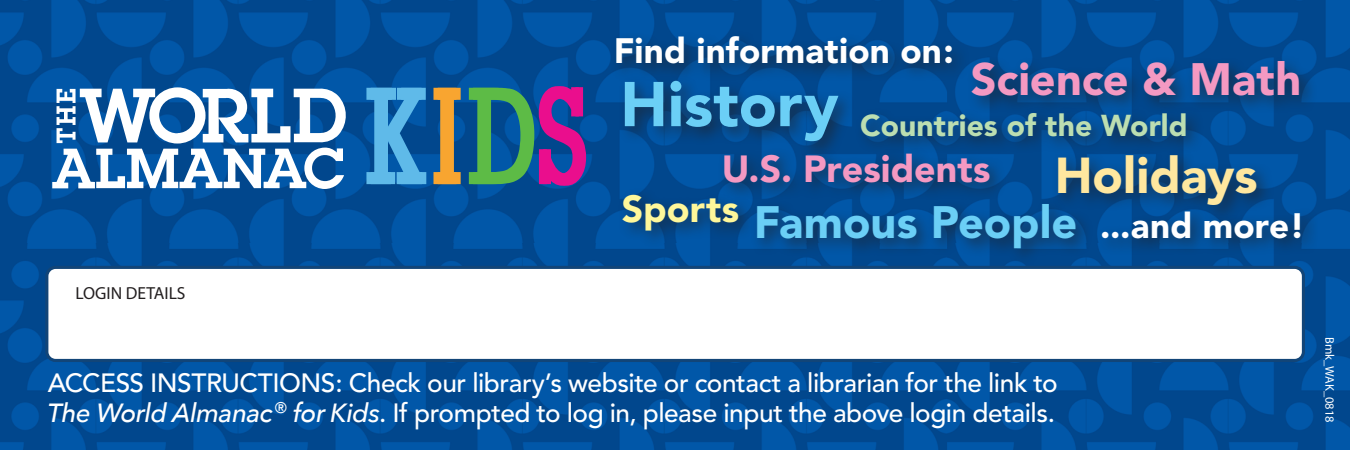
<style>
.page{position:relative;width:1350px;height:450px;background:#fff}
.page>*{position:absolute;margin:0;border:0;box-sizing:border-box;transform-origin:0 0}
.t1{font:142px "Rockwell";color:#5fbae9;scale:.65 1}
.Bullets{font:900 62.5px "Avenir";color:#6bcff6}
.Bullets-2{font:900 50px "Avenir";letter-spacing:-.005em;color:#ffe79f}
.Bullets-3{font:900 45px "Avenir";color:#f499c2}
.Bullets-4{font:900 45px "Avenir";color:#6bcff6}
.Bullets-5{font:900 37.5px "Avenir";color:#f499c2}
.Bullets-6{font:900 37.5px "Avenir";letter-spacing:.005em;color:#fff79a}
.Bullets-7{font:900 35px "Avenir";letter-spacing:.005em;color:#fff}
.Bullets-8{font:900 30px "Avenir";color:#bcdeb1}
.Bullets-9{font:500 26.25px/30px "Avenir";letter-spacing:-.02em;color:#fff}
.t2{font:17.5px "Myriad Pro";color:#231f20}
.t3{font:12.5px "Myriad Pro";color:#fff}
.s1{color:#f8a530}
.s2{color:#5dbb46}
.s3{color:#ea0e8d}
.s4{font-family:"Avenir Next";font-style:italic}
</style>
<div class="page">
<img style="left:0;top:0;width:1350px;height:450px">
<div style="left:47px;top:267px;width:1256px;height:93px;background:#fff;border-radius:9px"></div>
<div style="left:45px;top:266px;width:1260px;height:96px;border:3px solid #124578;border-radius:9px"></div>
<div style="left:610px;top:30px;width:360px;height:52px;background:#231f20;opacity:.59"></div>
<div style="left:1096px;top:205px;width:223px;height:51px;background:#231f20;opacity:.59"></div>
<div style="left:618px;top:76px;width:238px;height:84px;background:#231f20;opacity:.59"></div>
<div style="left:966px;top:55px;width:351px;height:59px;background:#231f20;opacity:.59"></div>
<div style="left:618px;top:187px;width:138px;height:61px;background:#231f20;opacity:.59"></div>
<div style="left:718px;top:147px;width:290px;height:54px;background:#231f20;opacity:.59"></div>
<div style="left:751px;top:198px;width:342px;height:69px;background:#231f20;opacity:.59"></div>
<div style="left:1051px;top:148px;width:223px;height:75px;background:#231f20;opacity:.59"></div>
<div style="left:854px;top:107px;width:350px;height:47px;background:#231f20;opacity:.59"></div>
<svg style="left:52px;top:87px;width:296px;height:102px"></svg>
<p class="t2" style="left:76px;top:282px;width:112px">LOGIN DETAILS</p>
<p class="t1" style="left:365px;top:54px;width:340px">K<span class="s1">I</span><span class="s2">D</span><span class="s3">S</span></p>
<p class="Bullets-7" style="left:614px;top:30px;width:341px">Find information on:</p>
<p class="Bullets-3" style="left:971px;top:52px;width:332px">Science &amp; Math</p>
<p class="Bullets" style="left:620px;top:67px;width:220px">History</p>
<p class="Bullets-8" style="left:860px;top:107px;width:329px">Countries of the World</p>
<p class="Bullets-5" style="left:722px;top:147px;width:270px">U.S. Presidents</p>
<p class="Bullets-4" style="left:754px;top:196px;width:325px">Famous People</p>
<p class="Bullets-2" style="left:1055px;top:145px;width:204px">Holidays</p>
<p class="Bullets-6" style="left:622px;top:186px;width:119px">Sports</p>
<p class="Bullets-7" style="left:1100px;top:204px;width:206px">...and more!</p>
<p class="Bullets-9" style="left:48px;top:368px;width:1012px">ACCESS INSTRUCTIONS: Check our library’s website or contact a librarian for the link to<br><span class="s4">The World Almanac</span><sup>®</sup> <span class="s4">for Kids</span>. If prompted to log in, please input the above login details.</p>
<p class="t3" style="left:1337px;top:337px;width:87px;rotate:90deg">Bmk_WAK_0818</p>
</div>
